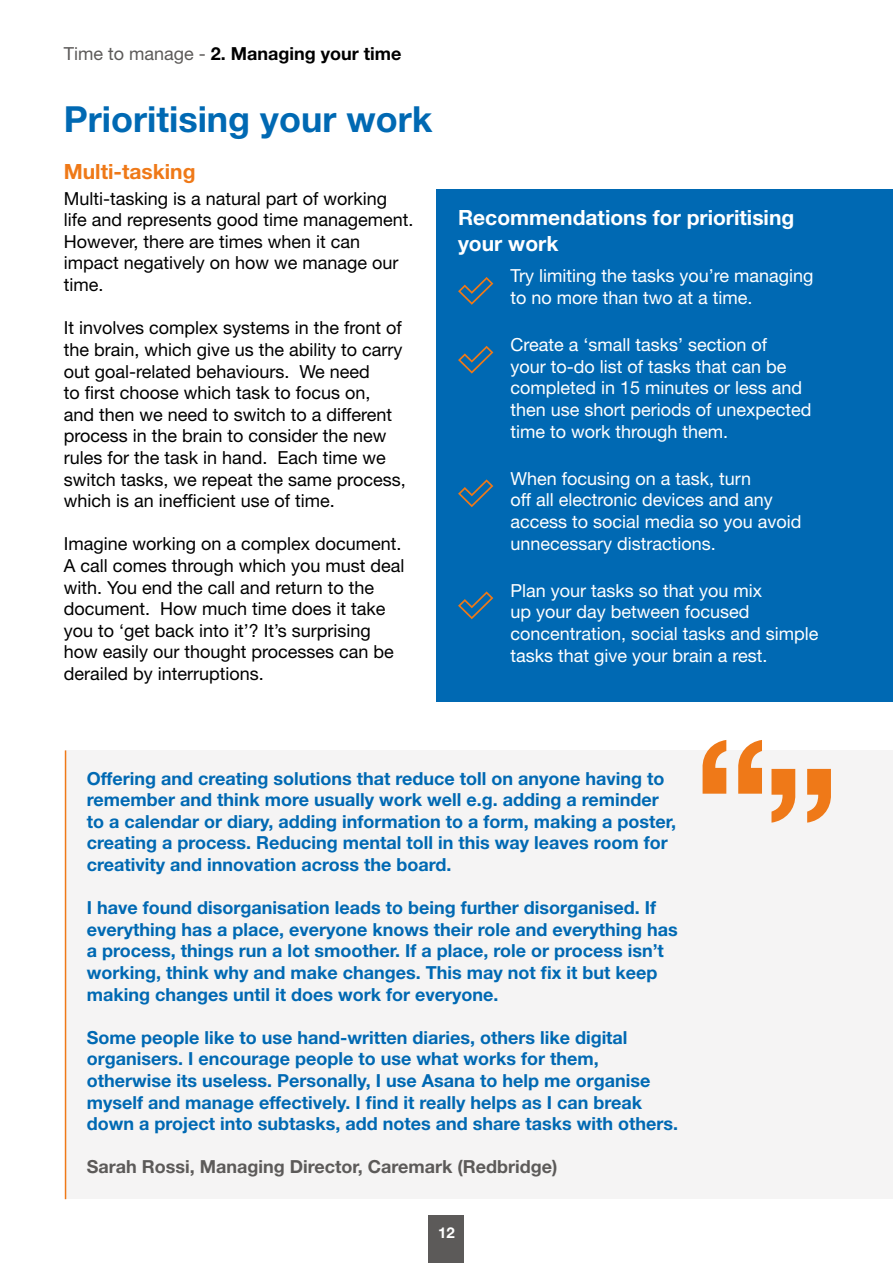
<style>
.page{position:relative;width:893px;height:1263px;background:#fff}
.page>*{position:absolute;margin:0;border:0;box-sizing:border-box;transform-origin:0 0}
.t1{font:700 36px "Helvetica Neue LT Std";color:#0069b3}
.t2{font:700 21px/25.2px "Helvetica Neue LT Std";color:#fff}
.t3{font:700 21px "Helvetica Neue LT Std";color:#ef7918}
.t4{font:700 18px/21.6px "Helvetica Neue LT Std";color:#0069b3}
.t5{font:18px/21.6px "Helvetica Neue LT Std";color:#000}
.t6{font:18px/21.6px "Helvetica Neue LT Std";color:#fff}
.t7{font:700 18px "Helvetica Neue LT Std";color:#5c5a59}
.t8{font:700 18px "Helvetica Neue LT Std";color:#000}
.t9{font:700 15px "Helvetica Neue LT Std";color:#fff}
.s1{font-weight:400;color:#5c5a59}
</style>
<div class="page">
<div style="left:437px;top:189px;width:456px;height:513px;background:#0069b3"></div>
<svg style="left:458px;top:277px;width:35px;height:28px"></svg>
<svg style="left:458px;top:346px;width:35px;height:28px"></svg>
<svg style="left:458px;top:479px;width:35px;height:28px"></svg>
<svg style="left:458px;top:591px;width:35px;height:28px"></svg>
<div style="left:66px;top:750px;width:827px;height:449px;background:#f5f4f4"></div>
<svg style="left:771px;top:769px;width:60px;height:54px"></svg>
<svg style="left:702px;top:740px;width:60px;height:54px"></svg>
<hr style="left:65px;top:750px;width:1px;height:449px;background:#ef7918">
<div style="left:429px;top:1216px;width:35px;height:47px;background:#5c5a59"></div>
<p class="t8" style="left:64px;top:43px;width:339px"><span class="s1">Time to manage -</span> 2. Managing your time</p>
<h1 class="t1" style="left:64px;top:97px;width:370px">Prioritising your work</h1>
<p class="t3" style="left:64px;top:158px;width:133px">Multi-tasking</p>
<p class="t5" style="left:64px;top:187px;width:351px">Multi-tasking is a natural part of working life and represents good time management.<br>However, there are times when it can impact negatively on how we manage our time.</p>
<p class="t5" style="left:64px;top:317px;width:344px">It involves complex systems in the front of the brain, which give us the ability to carry out goal-related behaviours. We need<br>to first choose which task to focus on,<br>and then we need to switch to a different process in the brain to consider the new rules for the task in hand. Each time we switch tasks, we repeat the same process, which is an inefficient use of time.</p>
<p class="t5" style="left:64px;top:533px;width:342px">Imagine working on a complex document.<br>A call comes through which you must deal with. You end the call and return to the document. How much time does it take you to ‘get back into it’? It’s surprising how easily our thought processes can be derailed by interruptions.</p>
<p class="t2" style="left:458px;top:205px;width:338px">Recommendations for prioritising your work</p>
<p class="t6" style="left:510px;top:265px;width:305px">Try limiting the tasks you’re managing to no more than two at a time.</p>
<p class="t6" style="left:510px;top:334px;width:303px">Create a ‘small tasks’ section of<br>your to-do list of tasks that can be completed in 15 minutes or less and then use short periods of unexpected time to work through them.</p>
<p class="t6" style="left:510px;top:467px;width:293px">When focusing on a task, turn<br>off all electronic devices and any access to social media so you avoid unnecessary distractions.</p>
<p class="t6" style="left:510px;top:579px;width:310px">Plan your tasks so that you mix<br>up your day between focused concentration, social tasks and simple tasks that give your brain a rest.</p>
<p class="t4" style="left:87px;top:767px;width:591px">Offering and creating solutions that reduce toll on anyone having to remember and think more usually work well e.g. adding a reminder to a calendar or diary, adding information to a form, making a poster, creating a process. Reducing mental toll in this way leaves room for creativity and innovation across the board.</p>
<p class="t4" style="left:87px;top:896px;width:593px">I have found disorganisation leads to being further disorganised. If everything has a place, everyone knows their role and everything has a process, things run a lot smoother. If a place, role or process isn’t working, think why and make changes. This may not fix it but keep making changes until it does work for everyone.</p>
<p class="t4" style="left:87px;top:1026px;width:593px">Some people like to use hand-written diaries, others like digital organisers. I encourage people to use what works for them, otherwise its useless. Personally, I use Asana to help me organise myself and manage effectively. I find it really helps as I can break down a project into subtasks, add notes and share tasks with others.</p>
<p class="t7" style="left:87px;top:1156px;width:472px">Sarah Rossi, Managing Director, Caremark (Redbridge)</p>
<p class="t9" style="left:438px;top:1223px;width:18px">12</p>
</div>
